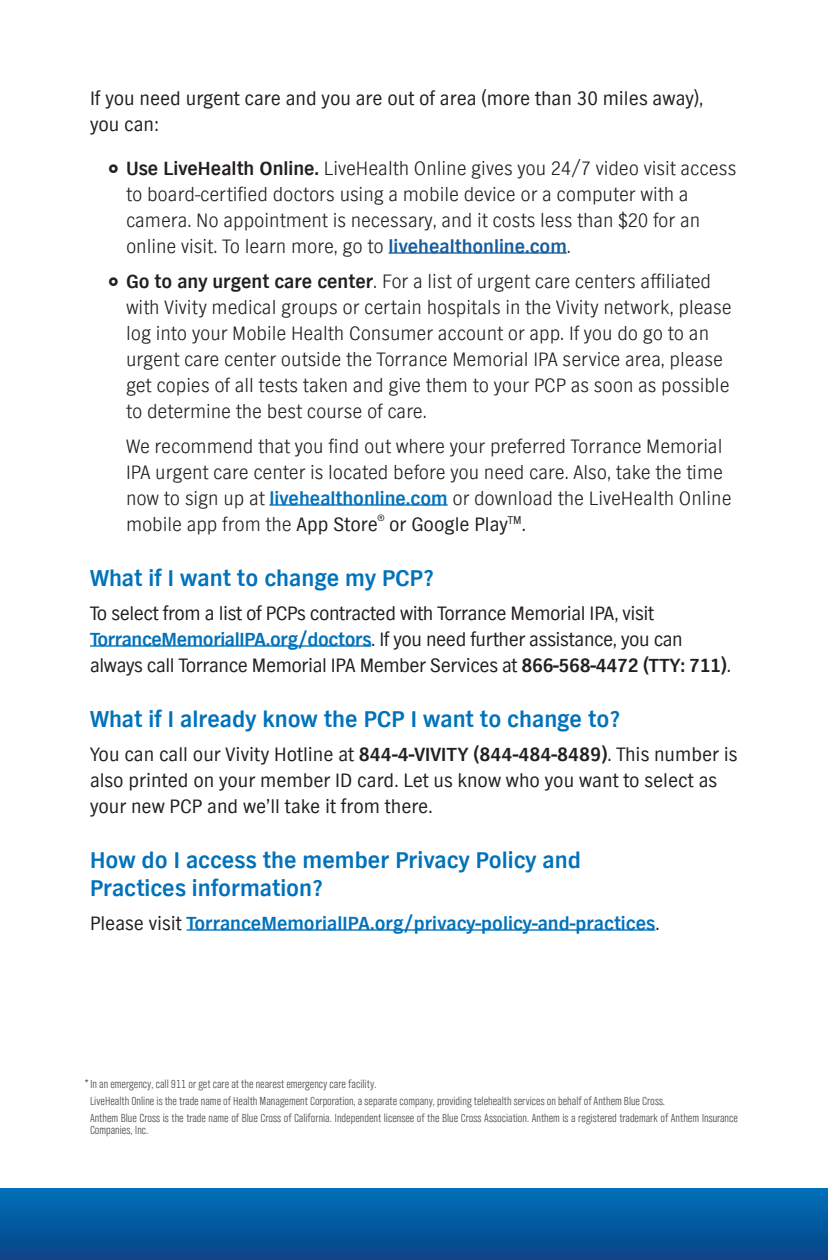
<style>
.page{position:relative;width:828px;height:1260px;background:#fff}
.page>*{position:absolute;margin:0;border:0;box-sizing:border-box;transform-origin:0 0}
.Vivity_subhead{font:700 24px/28px "TV Nord EF";color:#0072bc}
.Body_bullet_indent{font:300 20px/26px "TV Nord EF";color:#231f20}
.Vivity_Body_copy{font:20px/26px "TV Nord EF";letter-spacing:-.005em;color:#231f20}
.Vivity_Body_copy-2{font:700 20px "TV Nord EF";color:#0072bc}
.Vivity_Legalese_Form{font:12px/12px "TV Nord EF Light Con";color:#4b4c4d}
.s1{font-weight:700}
.s2{font-weight:700;color:#175d9e}
.s3{font-weight:700;color:#0072bc}
.s4{font-weight:400}
.s5{font-weight:400;color:#231f20}
</style>
<div class="page">
<div style="left:0;top:1188px;width:828px;height:72px;background:linear-gradient(to bottom,#0071ba,#0b4386)"></div>
<hr style="left:389px;top:252px;width:178px;height:2px;background:#175d9e">
<hr style="left:269px;top:504px;width:179px;height:2px;background:#0072bc">
<hr style="left:90px;top:645px;width:281px;height:2px;background:#0072bc">
<hr style="left:187px;top:929px;width:468px;height:2px;background:#0072bc">
<p class="Vivity_Body_copy" style="left:90px;top:86px;width:615px">If you need urgent care and you are out of area (more than 30 miles away), you can:</p>
<p class="Body_bullet_indent" style="left:126px;top:156px;width:612px"><span class="s1">Use LiveHealth Online.</span> LiveHealth Online gives you 24/7 video visit access to board-certified doctors using a mobile device or a computer with a camera. No appointment is necessary, and it costs less than $20 for an online visit. To learn more, go to <span class="s2">livehealthonline.com</span>.</p>
<p class="Body_bullet_indent" style="left:126px;top:269px;width:607px"><span class="s1">Go to any urgent care center</span>. For a list of urgent care centers affiliated with Vivity medical groups or certain hospitals in the Vivity network, please log into your Mobile Health Consumer account or app. If you do go to an urgent care center outside the Torrance Memorial IPA service area, please get copies of all tests taken and give them to your PCP as soon as possible to determine the best course of care.</p>
<p class="Body_bullet_indent" style="left:126px;top:434px;width:607px">We recommend that you find out where your preferred Torrance Memorial IPA urgent care center is located before you need care. Also, take the time now to sign up at <span class="s3">livehealthonline.com</span> or download the LiveHealth Online mobile app from the <span class="s4">App Store</span><sup>®</sup> <span class="s4">or Google Play</span><sup>TM</sup><span class="s4">.</span></p>
<p class="Vivity_subhead" style="left:90px;top:565px;width:345px">What if I want to change my PCP?</p>
<p class="Vivity_Body_copy" style="left:90px;top:601px;width:642px">To select from a list of PCPs contracted with Torrance Memorial IPA, visit<br><span class="s3">TorranceMemorialIPA.org/doctors</span>. If you need further assistance, you can always call Torrance Memorial IPA Member Services at <span class="s1">866-568-4472 (TTY: 711)</span>.</p>
<p class="Vivity_subhead" style="left:90px;top:706px;width:532px">What if I already know the PCP I want to change to?</p>
<p class="Vivity_Body_copy" style="left:90px;top:742px;width:649px">You can call our Vivity Hotline at <span class="s1">844-4-VIVITY (844-484-8489)</span>. This number is also printed on your member ID card. Let us know who you want to select as your new PCP and we’ll take it from there.</p>
<p class="Vivity_subhead" style="left:90px;top:847px;width:492px">How do I access the member Privacy Policy and<br>Practices information?</p>
<p class="Vivity_Body_copy-2" style="left:90px;top:912px;width:571px"><span class="s5">Please visit</span> TorranceMemorialIPA.org/privacy-policy-and-practices<span class="s5">.</span></p>
<p class="Vivity_Legalese_Form" style="left:84px;top:1079px;width:294px">*In an emergency, call 911 or get care at the nearest emergency care facility.</p>
<p class="Vivity_Legalese_Form" style="left:90px;top:1095px;width:577px">LiveHealth Online is the trade name of Health Management Corporation, a separate company, providing telehealth services on behalf of Anthem Blue Cross.</p>
<p class="Vivity_Legalese_Form" style="left:90px;top:1112px;width:649px">Anthem Blue Cross is the trade name of Blue Cross of California. Independent licensee of the Blue Cross Association. Anthem is a registered trademark of Anthem Insurance<br>Companies, Inc.</p>
</div>
